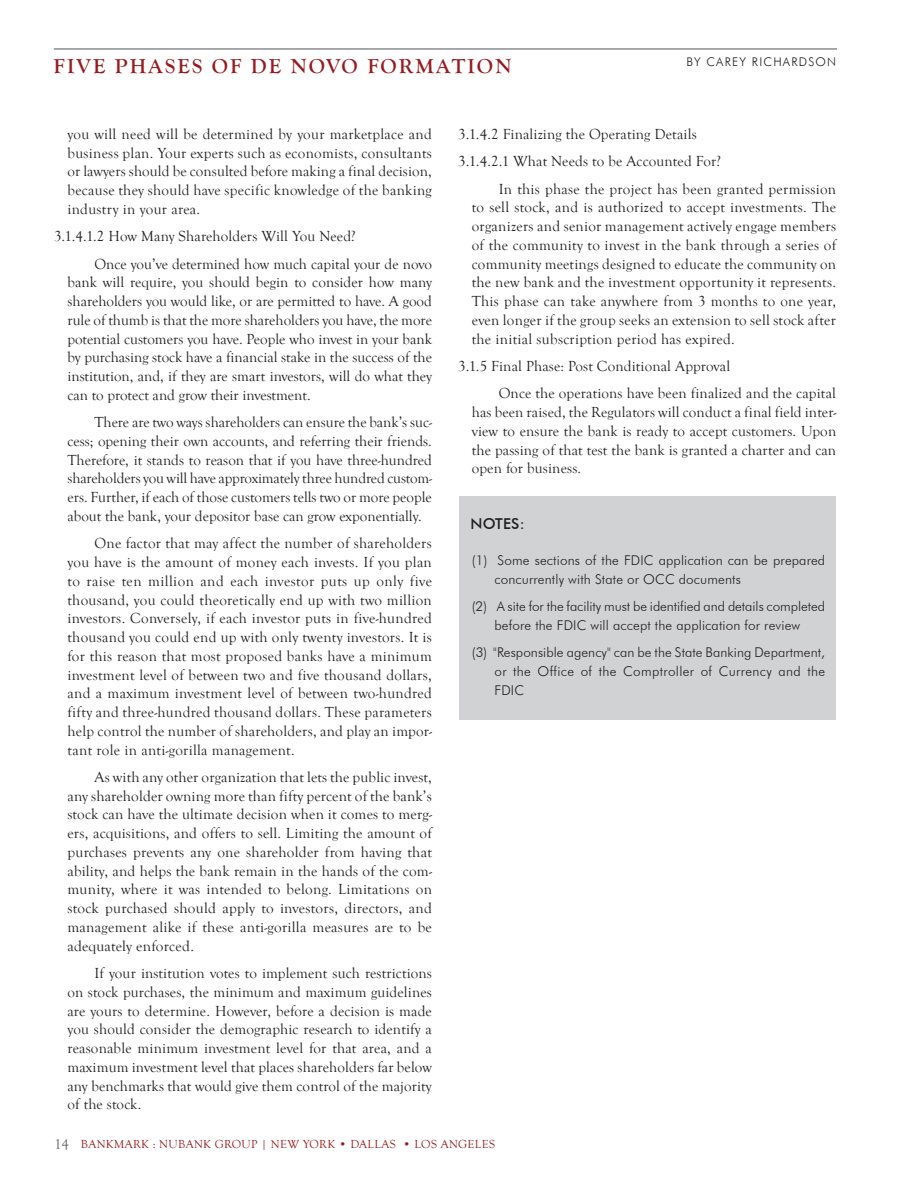
<style>
.page{position:relative;width:918px;height:1188px;background:#fff}
.page>*{position:absolute;margin:0;border:0;box-sizing:border-box;transform-origin:0 0}
.article_title{font:700 21px "Goudy Old Style T";letter-spacing:.1em;color:#981a1e}
.indented_copy{font:15px/18.8px "Goudy Old Style T";letter-spacing:.01em;color:#231f20;text-align:justify}
.indented_titles{font:15px "Goudy Old Style T";letter-spacing:.01em;color:#231f20}
.pulled_out_copy_head{font:500 15px "Futura BT";color:#231f20}
.t1{font:15px "Goudy Old Style T";color:#6c6d70}
.pulled_out_copy{font:300 13.5px/18.8px "Futura BT";letter-spacing:.01em;color:#231f20}
.t2{font:12px "Goudy Old Style T";letter-spacing:.03em;color:#981a1e}
.t3{font:300 12px "Futura BT";letter-spacing:.1em;color:#231f20}
</style>
<div class="page">
<div style="left:459px;top:496px;width:377px;height:224px;background:#d1d2d4"></div>
<hr style="left:54px;top:48px;width:783px;height:2px;background:#8b8d90">
<p class="article_title" style="left:54px;top:54px;width:28px">Five</p>
<p class="article_title" style="left:115px;top:54px;width:398px">PHASES OF DE NOVO FORMATION</p>
<p class="t3" style="left:686px;top:55px;width:73px">by Carey Ric</p>
<p class="t3" style="left:773px;top:55px;width:62px">hardson</p>
<p class="indented_copy" style="left:68px;top:125px;width:366px">you will need will be determined by your marketplace and business plan. Your experts such as economists, consultants or lawyers should be consulted before making a final decision, because they should have specific knowledge of the banking industry in your area.</p>
<p class="indented_titles" style="left:54px;top:228px;width:303px">3.1.4.1.2 How Many Shareholders Will You Need?</p>
<p class="indented_copy" style="left:68px;top:255px;width:366px;text-indent:27px">Once you’ve determined how much capital your de novo bank will require, you should begin to consider how many shareholders you would like, or are permitted to have. A good rule of thumb is that the more shareholders you have, the more potential customers you have. People who invest in your bank by purchasing stock have a financial stake in the success of the institution, and, if they are smart investors, will do what they can to protect and grow their investment.</p>
<p class="indented_copy" style="left:68px;top:413px;width:366px;text-indent:27px">There are two ways shareholders can ensure the bank’s suc&shy;cess; opening their own accounts, and referring their friends.<br>Therefore, it stands to reason that if you have three-hundred shareholders you will have approximately three hundred custom&shy;ers. Further, if each of those customers tells two or more people about the bank, your depositor base can grow exponentially.</p>
<p class="indented_copy" style="left:68px;top:534px;width:366px;text-indent:27px">One factor that may affect the number of shareholders you have is the amount of money each invests. If you plan to raise ten million and each investor puts up only five thousand, you could theoretically end up with two million investors. Conversely, if each investor puts in five-hundred thousand you could end up with only twenty investors. It is for this reason that most proposed banks have a minimum investment level of between two and five thousand dollars, and a maximum investment level of between two-hundred fifty and three-hundred thousand dollars. These parameters help control the number of shareholders, and play an impor&shy;tant role in anti-gorilla management.</p>
<p class="indented_copy" style="left:68px;top:768px;width:366px;text-indent:27px">As with any other organization that lets the public invest, any shareholder owning more than fifty percent of the bank’s stock can have the ultimate decision when it comes to merg&shy;ers, acquisitions, and offers to sell. Limiting the amount of purchases prevents any one shareholder from having that ability, and helps the bank remain in the hands of the com&shy;munity, where it was intended to belong. Limitations on stock purchased should apply to investors, directors, and management alike if these anti-gorilla measures are to be adequately enforced.</p>
<p class="indented_copy" style="left:68px;top:964px;width:366px;text-indent:27px">If your institution votes to implement such restrictions on stock purchases, the minimum and maximum guidelines are yours to determine. However, before a decision is made you should consider the demographic research to identify a reasonable minimum investment level for that area, and a maximum investment level that places shareholders far below any benchmarks that would give them control of the majority of the stock.</p>
<p class="indented_titles" style="left:458px;top:126px;width:240px">3.1.4.2 Finalizing the Operating Details</p>
<p class="indented_titles" style="left:458px;top:153px;width:264px">3.1.4.2.1 What Needs to be Accounted For?</p>
<p class="indented_copy" style="left:472px;top:180px;width:366px;text-indent:27px">In this phase the project has been granted permission to sell stock, and is authorized to accept investments. The organizers and senior management actively engage members of the community to invest in the bank through a series of community meetings designed to educate the community on the new bank and the investment opportunity it represents.<br>This phase can take anywhere from 3 months to one year, even longer if the group seeks an extension to sell stock after the initial subscription period has expired.</p>
<p class="indented_titles" style="left:458px;top:358px;width:274px">3.1.5 Final Phase: Post Conditional Approval</p>
<p class="indented_copy" style="left:472px;top:384px;width:366px;text-indent:27px">Once the operations have been finalized and the capital has been raised, the Regulators will conduct a final field inter&shy;view to ensure the bank is ready to accept customers. Upon the passing of that test the bank is granted a charter and can open for business.</p>
<p class="pulled_out_copy_head" style="left:470px;top:514px;width:56px">N OTES:</p>
<p class="pulled_out_copy" style="left:494px;top:551px;width:332px;text-indent:-22px">(1) Some sections of the FDIC application can be prepared concurrently with State or OCC documents</p>
<p class="pulled_out_copy" style="left:472px;top:597px;width:355px;text-align:center">(2) A site for the facility must be identified and details completed before the FDIC will accept the application for review</p>
<p class="pulled_out_copy" style="left:494px;top:643px;width:332px;text-align:justify;text-indent:-22px">(3) "Responsible agency" can be the State Banking Department, or the Office of the Comptroller of Currency and the FDIC</p>
<p class="t1" style="left:54px;top:1136px;width:17px">14</p>
<p class="t2" style="left:81px;top:1138px;width:44px">Ban kmar</p>
<p class="t2" style="left:141px;top:1138px;width:46px">k : Nuban</p>
<p class="t2" style="left:203px;top:1138px;width:165px">k Group | New York • Dallas</p>
<p class="t2" style="left:403px;top:1138px;width:47px">• Los angeles</p>
</div>
